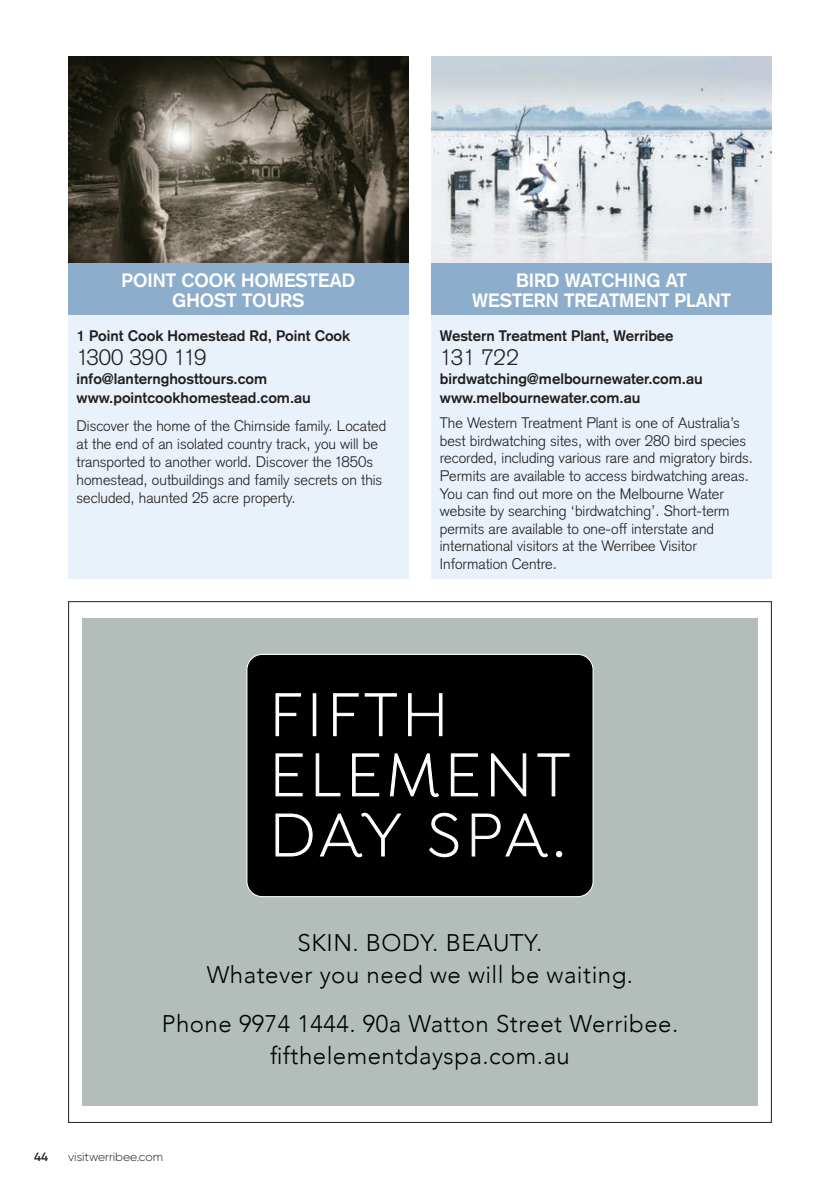
<style>
.page{position:relative;width:840px;height:1191px;background:#fff}
.page>*{position:absolute;margin:0;border:0;box-sizing:border-box;transform-origin:0 0}
.t1{font:300 24px/32px "Avenir";letter-spacing:.02em;color:#000;text-align:center}
.t2{font:300 22px "Akzidenz Grotesk";color:#231f20}
.Heading{font:700 19px/20px "Akzidenz Grotesk";color:#fff;text-align:center}
.t3{font:300 15px/17.6px "Akzidenz Grotesk";color:#231f20}
.t4{font:700 15px "Akzidenz Grotesk";color:#231f20}
.t5{font:300 12px "Gilroy";color:#231f20}
.t6{font:600 12px "Gilroy";color:#231f20}
</style>
<div class="page">
<div style="left:82px;top:618px;width:675px;height:488px;background:#b3bdb9"></div>
<div style="left:247px;top:654px;width:345px;height:242px;background:#000;border-radius:15px"></div>
<div style="left:246px;top:654px;width:347px;height:243px;border:1px solid #fff;border-radius:15px"></div>
<svg style="left:275px;top:693px;width:26px;height:43px"></svg>
<div style="left:312px;top:693px;width:4px;height:43px;border:1px solid #fff"></div>
<svg style="left:333px;top:693px;width:64px;height:43px"></svg>
<svg style="left:408px;top:693px;width:35px;height:43px"></svg>
<svg style="left:275px;top:753px;width:28px;height:44px"></svg>
<svg style="left:315px;top:753px;width:26px;height:44px"></svg>
<svg style="left:352px;top:753px;width:27px;height:44px"></svg>
<svg style="left:390px;top:753px;width:49px;height:44px"></svg>
<svg style="left:450px;top:753px;width:28px;height:44px"></svg>
<svg style="left:491px;top:753px;width:35px;height:44px"></svg>
<svg style="left:537px;top:753px;width:33px;height:44px"></svg>
<svg style="left:275px;top:813px;width:38px;height:44px"></svg>
<svg style="left:319px;top:812px;width:82px;height:45px"></svg>
<svg style="left:429px;top:812px;width:29px;height:45px"></svg>
<svg style="left:471px;top:813px;width:77px;height:44px"></svg>
<div style="left:555px;top:851px;width:7px;height:6px;border:1px solid #fff;border-radius:50%"></div>
<div style="left:68px;top:57px;width:340px;height:521px;background:#e9f2fa"></div>
<img style="left:68px;top:57px;width:340px;height:207px">
<div style="left:68px;top:264px;width:340px;height:51px;background:#8cadcb"></div>
<div style="left:431px;top:57px;width:340px;height:521px;background:#e9f2fa"></div>
<img style="left:431px;top:57px;width:340px;height:207px">
<div style="left:431px;top:264px;width:340px;height:51px;background:#8cadcb"></div>
<p class="Heading" style="left:121px;top:270px;width:235px">POINT COOK HOMESTEAD<br>GHOST TOURS</p>
<p class="t4" style="left:77px;top:326px;width:275px">1 Point Cook Homestead Rd, Point Cook</p>
<p class="t2" style="left:77px;top:344px;width:131px">1300 390 119</p>
<p class="t4" style="left:77px;top:369px;width:192px">info@lanternghosttours.com</p>
<p class="t4" style="left:77px;top:388px;width:235px">www.pointcookhomestead.com.au</p>
<p class="t3" style="left:77px;top:417px;width:311px">Discover the home of the Chirnside family. Located at the end of an isolated country track, you will be transported to another world. Discover the 1850s homestead, outbuildings and family secrets on this secluded, haunted 25 acre property.</p>
<p class="Heading" style="left:472px;top:270px;width:260px">BIRD WATCHING AT<br>WESTERN TREATMENT PLANT</p>
<p class="t4" style="left:439px;top:326px;width:235px">Western Treatment Plant, Werribee</p>
<p class="t2" style="left:439px;top:344px;width:80px">131 722</p>
<p class="t4" style="left:439px;top:369px;width:264px">birdwatching@melbournewater.com.au</p>
<p class="t4" style="left:439px;top:388px;width:202px">www.melbournewater.com.au</p>
<p class="t3" style="left:439px;top:414px;width:314px">The Western Treatment Plant is one of Australia’s best birdwatching sites, with over 280 bird species recorded, including various rare and migratory birds.<br>Permits are available to access birdwatching areas.<br>You can find out more on the Melbourne Water website by searching ‘birdwatching’. Short-term permits are available to one-off interstate and international visitors at the Werribee Visitor Information Centre.</p>
<p class="t1" style="left:207px;top:927px;width:427px">SKIN. BODY. BEAUTY.<br>Whatever you need we will be waiting.</p>
<p class="t1" style="left:162px;top:1008px;width:517px">Phone 9974 1444. 90a Watton Street Werribee. fifthelementdayspa.com.au</p>
<p class="t6" style="left:34px;top:1149px;width:16px">44</p>
<p class="t5" style="left:68px;top:1149px;width:96px">visitwerribee.com</p>
</div>
